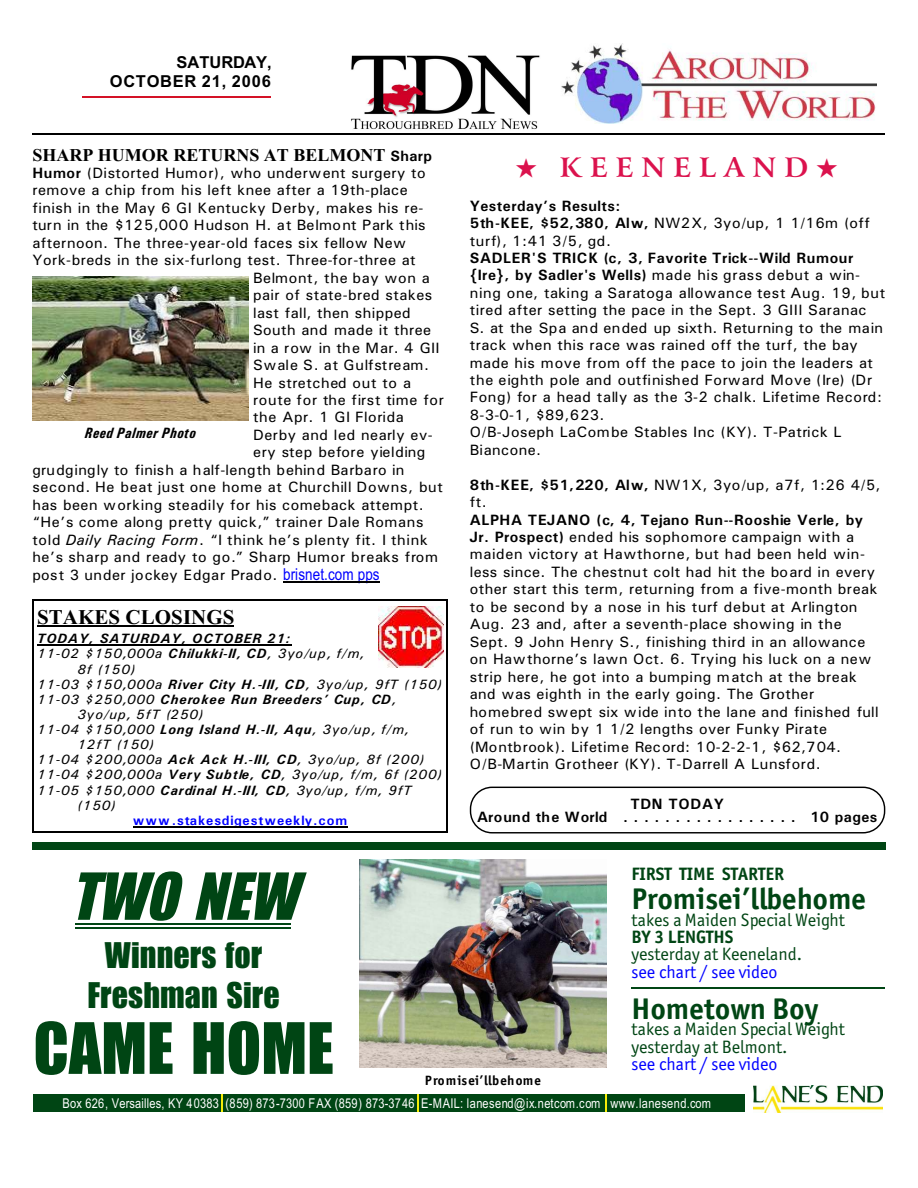
<style>
.page{position:relative;width:918px;height:1188px;background:#fff}
.page>*{position:absolute;margin:0;border:0;box-sizing:border-box;transform-origin:0 0}
.t1{font:72px "Billboard";color:#004514}
.t2{font:italic 66px "Billboard";color:#004514}
.t3{font:36px/40.7px "Billboard";color:#004514;text-align:center}
.t4{font:700 30px "Officina Sans ITCTT";letter-spacing:.005em;color:#004514}
.t5{font:700 27px "Arrus BT";letter-spacing:.3em;color:#db124d}
.t6{font:700 21px "Times New Roman";letter-spacing:.005em;color:#000}
.t7{font:18px/17.2px "Officina Sans ITCTT";color:#004514}
.t8{font:18px "Officina Sans ITCTT";color:#00f}
.t9{font:700 18px "Times New Roman";color:#000}
.t10{font:700 18px "Officina Sans ITCTT";color:#004514}
.t11{font:700 16.5px/19.8px "Arial";letter-spacing:.045em;color:#000;text-align:right}
.t12{font:15px/17.4px "Univers";letter-spacing:.03em;color:#000}
.t13{font:700 15px/17.4px "Univers";letter-spacing:.03em;color:#000}
.t14{font:15px "Univers";letter-spacing:.01em;color:#000}
.t15{font:15px "Univers";letter-spacing:.06em;color:#000}
.t16{font:italic 700 15px "Univers Condensed";letter-spacing:.025em;color:#000}
.t17{font:italic 13.5px "Univers";letter-spacing:.065em;color:#000}
.t18{font:13.5px "Arial Narrow";letter-spacing:.015em;color:#fff}
.t19{font:italic 700 13.5px "Univers";letter-spacing:.065em;color:#000}
.t20{font:700 13.5px "Univers";letter-spacing:.065em;color:#00f}
.t21{font:700 13.5px "Officina Sans ITCTT";letter-spacing:.06em;color:#000}
.s1{font-family:"Univers";font-size:15px}
.s2{font-weight:700}
.s3{font-style:italic}
.s4{font-family:"Arial Narrow";font-size:16.5px;color:#00f}
.s5{font-weight:400}
</style>
<div class="page">
<hr style="left:82px;top:96px;width:189px;height:2px;background:#d41226">
<img style="left:561px;top:44px;width:315px;height:79px">
<img style="left:351px;top:55px;width:189px;height:75px">
<hr style="left:32px;top:134px;width:853px;height:1px;background:#000">
<div style="left:33px;top:1095px;width:711px;height:17px;background:#004514"></div>
<svg style="left:222px;top:1095px;width:1px;height:17px"></svg>
<svg style="left:417px;top:1095px;width:1px;height:17px"></svg>
<svg style="left:605px;top:1095px;width:1px;height:17px"></svg>
<img style="left:753px;top:1085px;width:129px;height:27px">
<div style="left:32px;top:842px;width:853px;height:7px;background:#004514"></div>
<hr style="left:75px;top:923px;width:216px;height:2px;background:#004514">
<hr style="left:75px;top:928px;width:216px;height:1px;background:#004514">
<hr style="left:632px;top:987px;width:253px;height:2px;background:#004514">
<img style="left:359px;top:859px;width:248px;height:209px">
<img style="left:379px;top:606px;width:64px;height:62px">
<hr style="left:37px;top:626px;width:197px;height:1px;background:#000">
<hr style="left:37px;top:645px;width:255px;height:1px;background:#000">
<hr style="left:133px;top:826px;width:215px;height:1px;background:#000">
<hr style="left:32px;top:599px;width:2px;height:234px;background:#000">
<hr style="left:447px;top:599px;width:1px;height:234px;background:#000">
<hr style="left:32px;top:599px;width:416px;height:2px;background:#000">
<hr style="left:32px;top:832px;width:416px;height:1px;background:#000">
<hr style="left:283px;top:582px;width:96px;height:1px;background:#000">
<img style="left:33px;top:277px;width:216px;height:144px">
<div style="left:470px;top:787px;width:415px;height:46px;border:1px solid #000;border-radius:22px"></div>
<p class="t11" style="left:110px;top:53px;width:164px">SATURDAY,<br>OCTOBER 21, 2006</p>
<p class="t9" style="left:32px;top:149px;width:401px">SHARP HUMOR RETURNS AT BELMONT <span class="s1">Sharp</span></p>
<p class="t12" style="left:32px;top:165px;width:395px"><span class="s2">Humor</span> (Distorted Humor), who underwent surgery to</p>
<p class="t12" style="left:32px;top:183px;width:377px">remove a chip from his left knee after a 19th-place</p>
<p class="t12" style="left:32px;top:200px;width:393px">finish in the May 6 GI Kentucky Derby, makes his re-</p>
<p class="t14" style="left:32px;top:220px;width:395px">turn in the $125,000 Hudson H. at Belmont Park this</p>
<p class="t12" style="left:32px;top:235px;width:375px">afternoon. The three-year-old faces six fellow New</p>
<p class="t12" style="left:32px;top:253px;width:385px">York-breds in the six-furlong test. Three-for-three at</p>
<p class="t12" style="left:253px;top:270px;width:178px">Belmont, the bay won a</p>
<p class="t12" style="left:253px;top:288px;width:181px">pair of state-bred stakes</p>
<p class="t12" style="left:253px;top:305px;width:159px">last fall, then shipped</p>
<p class="t12" style="left:253px;top:323px;width:180px">South and made it three</p>
<p class="t14" style="left:253px;top:342px;width:188px">in a row in the Mar. 4 GII</p>
<p class="t15" style="left:253px;top:360px;width:178px">Swale S. at Gulfstream.</p>
<p class="t12" style="left:253px;top:375px;width:160px">He stretched out to a</p>
<p class="t12" style="left:253px;top:392px;width:192px">route for the first time for</p>
<p class="t12" style="left:253px;top:410px;width:152px">the Apr. 1 GI Florida</p>
<p class="t12" style="left:253px;top:427px;width:181px">Derby and led nearly ev-</p>
<p class="t12" style="left:253px;top:445px;width:174px">ery step before yielding</p>
<p class="t14" style="left:32px;top:465px;width:374px">grudgingly to finish a half-length behind Barbaro in</p>
<p class="t12" style="left:32px;top:480px;width:412px">second. He beat just one home at Churchill Downs, but</p>
<p class="t12" style="left:32px;top:497px;width:393px">has been working steadily for his comeback attempt.</p>
<p class="t12" style="left:32px;top:515px;width:393px">“He’s come along pretty quick,” trainer Dale Romans</p>
<p class="t12" style="left:32px;top:532px;width:397px">told <span class="s3">Daily Racing Form</span>. “I think he’s plenty fit. I think</p>
<p class="t12" style="left:32px;top:550px;width:407px">he’s sharp and ready to go.” Sharp Humor breaks from</p>
<p class="t12" style="left:32px;top:567px;width:349px">post 3 under jockey Edgar Prado. <span class="s4">brisnet.com pps</span></p>
<p class="t16" style="left:85px;top:428px;width:113px">Reed Palmer Photo</p>
<h3 class="t6" style="left:37px;top:610px;width:199px">STAKES CLOSINGS</h3>
<p class="t19" style="left:37px;top:634px;width:255px">TODAY, SATURDAY, OCTOBER 21:</p>
<p class="t17" style="left:37px;top:649px;width:329px">11-02 $150,000a <span class="s2">Chilukki-II, CD</span>, 3yo/up, f/m,</p>
<p class="t17" style="left:78px;top:664px;width:59px">8f (150)</p>
<p class="t17" style="left:37px;top:679px;width:407px">11-03 $150,000a <span class="s2">River City H.-III, CD</span>, 3yo/up, 9fT (150)</p>
<p class="t19" style="left:37px;top:694px;width:361px"><span class="s5">11-03 $250,000</span> Cherokee Run Breeders’ Cup, CD<span class="s5">,</span></p>
<p class="t17" style="left:78px;top:710px;width:127px">3yo/up, 5fT (250)</p>
<p class="t17" style="left:37px;top:725px;width:374px">11-04 $150,000 <span class="s2">Long Island H.-II, Aqu</span>, 3yo/up, f/m,</p>
<p class="t17" style="left:78px;top:740px;width:78px">12fT (150)</p>
<p class="t17" style="left:37px;top:755px;width:389px">11-04 $200,000a <span class="s2">Ack Ack H.-III, CD</span>, 3yo/up, 8f (200)</p>
<p class="t17" style="left:37px;top:770px;width:406px">11-04 $200,000a <span class="s2">Very Subtle, CD</span>, 3yo/up, f/m, 6f (200)</p>
<p class="t17" style="left:37px;top:785px;width:376px">11-05 $150,000 <span class="s2">Cardinal H.-III, CD</span>, 3yo/up, f/m, 9fT</p>
<p class="t17" style="left:78px;top:800px;width:40px">(150)</p>
<p class="t20" style="left:133px;top:815px;width:216px">www.stakesdigestweekly.com</p>
<h3 class="t5" style="left:516px;top:156px;width:324px">★ KEENELAND★</h3>
<p class="t13" style="left:470px;top:198px;width:402px">Yesterday’s Results:<br>5th-KEE, $52,380, Alw, <span class="s5">NW2X, 3yo/up, 1 1/16m (off turf), 1:41 3/5, gd.</span></p>
<p class="t12" style="left:470px;top:250px;width:417px"><span class="s2">SADLER'S TRICK (c, 3, Favorite Trick--Wild Rumour {Ire}, by Sadler's Wells)</span> made his grass debut a win&shy;ning one, taking a Saratoga allowance test Aug. 19, but tired after setting the pace in the Sept. 3 GIII Saranac<br>S. at the Spa and ended up sixth. Returning to the main track when this race was rained off the turf, the bay made his move from off the pace to join the leaders at the eighth pole and outfinished Forward Move (Ire) (Dr Fong) for a head tally as the 3-2 chalk. Lifetime Record:<br>8-3-0-1, $89,623.<br>O/B-Joseph LaCombe Stables Inc (KY). T-Patrick L Biancone.</p>
<p class="t12" style="left:470px;top:477px;width:412px"><span class="s2">8th-KEE, $51,220, Alw,</span> NW1X, 3yo/up, a7f, 1:26 4/5, ft.</p>
<p class="t12" style="left:470px;top:512px;width:410px"><span class="s2">ALPHA TEJANO (c, 4, Tejano Run--Rooshie Verle, by Jr. Prospect)</span> ended his sophomore campaign with a maiden victory at Hawthorne, but had been held win&shy;less since. The chestnut colt had hit the board in every other start this term, returning from a five-month break to be second by a nose in his turf debut at Arlington Aug. 23 and, after a seventh-place showing in the Sept. 9 John Henry S., finishing third in an allowance on Hawthorne’s lawn Oct. 6. Trying his luck on a new strip here, he got into a bumping match at the break and was eighth in the early going. The Grother homebred swept six wide into the lane and finished full of run to win by 1 1/2 lengths over Funky Pirate (Montbrook). Lifetime Record: 10-2-2-1, $62,704.<br>O/B-Martin Grotheer (KY). T-Darrell A Lunsford.</p>
<p class="t13" style="left:477px;top:799px;width:402px;line-height:13.4px;text-align:center">TDN TODAY<br>Around the World ................. 10 pages</p>
<h2 class="t2" style="left:70px;top:862px;width:228px">TWO NEW</h2>
<h3 class="t3" style="left:87px;top:935px;width:194px">Winners for<br>Freshman Sire</h3>
<h1 class="t1" style="left:33px;top:1011px;width:302px">CAME HOME</h1>
<p class="t21" style="left:425px;top:1074px;width:118px">Promisei’llbehome</p>
<p class="t10" style="left:632px;top:866px;width:154px">FIRST TIME STARTER</p>
<h3 class="t4" style="left:632px;top:886px;width:236px">Promisei’llbehome</h3>
<p class="t7" style="left:632px;top:913px;width:215px">takes a Maiden Special Weight</p>
<p class="t10" style="left:632px;top:929px;width:103px">BY 3 LENGTHS</p>
<p class="t7" style="left:632px;top:947px;width:172px">yesterday at Keeneland.</p>
<p class="t8" style="left:632px;top:964px;width:147px">see chart / see video</p>
<h3 class="t4" style="left:632px;top:996px;width:188px">Hometown Boy</h3>
<p class="t7" style="left:632px;top:1022px;width:215px">takes a Maiden Special Weight yesterday at Belmont.</p>
<p class="t8" style="left:632px;top:1056px;width:147px">see chart / see video</p>
<p class="t18" style="left:63px;top:1098px;width:650px">Box 626, Versailles, KY 40383 (859) 873-7300 FAX (859) 873-3746 E-MAIL: lanesend@ix.netcom.com www.lanesend.com</p>
</div>
